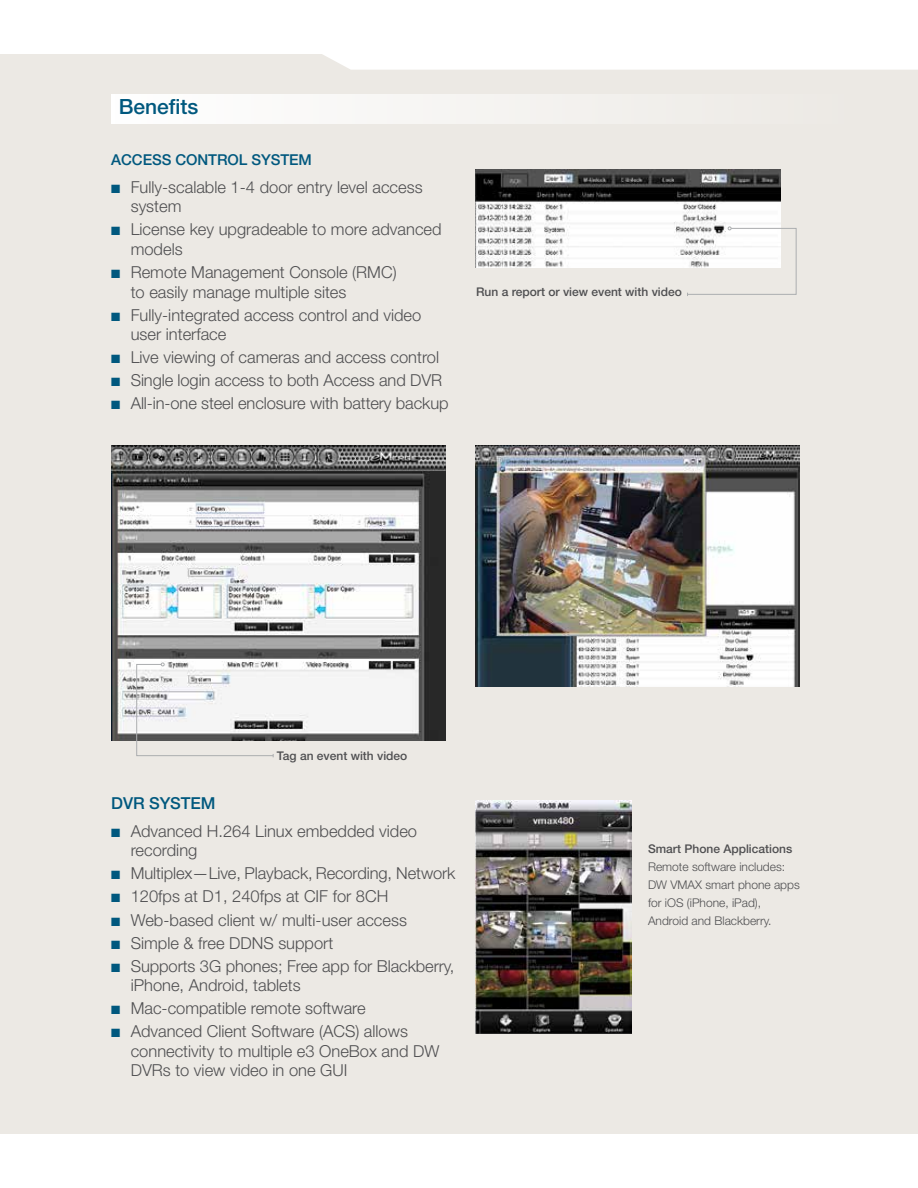
<style>
.page{position:relative;width:918px;height:1188px;background:#fff}
.page>*{position:absolute;margin:0;border:0;box-sizing:border-box;transform-origin:0 0}
.t1{font:500 21px "Helvetica Neue LT Std";color:#00587e}
.t2{font:300 16.5px/19.5px "Helvetica Neue LT Std";color:#4f4f51}
.t3{font:500 16.5px "Helvetica Neue LT Std";letter-spacing:-.005em;color:#00587e}
.t4{font:500 15px "Helvetica Neue LT Std";letter-spacing:-.005em;color:#00587e}
.t5{font:300 12px/17.9px "Helvetica Neue LT Std";color:#4f4f51}
.t6{font:500 12px "Helvetica Neue LT Std";color:#4f4f51}
.s1{color:#00587e}
</style>
<div class="page">
<div style="left:0;top:54px;width:918px;height:1080px;background:#ece9e4"></div>
<img style="left:476px;top:169px;width:305px;height:98px">
<svg style="left:687px;top:227px;width:110px;height:69px"></svg>
<img style="left:476px;top:446px;width:324px;height:240px">
<img style="left:111px;top:446px;width:334px;height:294px">
<svg style="left:136px;top:663px;width:138px;height:94px"></svg>
<img style="left:476px;top:800px;width:155px;height:234px">
<div style="left:111px;top:94px;width:756px;height:30px;background:linear-gradient(to right,#fff,#ece9e4)"></div>
<p class="t1" style="left:119px;top:94px;width:81px">Benefits</p>
<p class="t4" style="left:111px;top:151px;width:202px">Access Control System</p>
<p class="t2" style="left:131px;top:177px;width:293px;text-indent:-19px"><span class="s1">■</span> Fully-scalable 1-4 door entry level access system</p>
<p class="t2" style="left:131px;top:220px;width:312px;text-indent:-19px"><span class="s1">■</span> License key upgradeable to more advanced models</p>
<p class="t2" style="left:131px;top:262px;width:267px;text-indent:-19px"><span class="s1">■</span> Remote Management Console (RMC) to easily manage multiple sites</p>
<p class="t2" style="left:131px;top:305px;width:292px;text-indent:-19px"><span class="s1">■</span> Fully-integrated access control and video user interface</p>
<p class="t2" style="left:111px;top:347px;width:329px"><span class="s1">■</span> Live viewing of cameras and access control</p>
<p class="t2" style="left:111px;top:370px;width:332px"><span class="s1">■</span> Single login access to both Access and DVR</p>
<p class="t2" style="left:111px;top:393px;width:339px"><span class="s1">■</span> All-in-one steel enclosure with battery backup</p>
<p class="t6" style="left:476px;top:284px;width:207px">Run a report or view event with video</p>
<p class="t3" style="left:111px;top:793px;width:106px">DVR System</p>
<p class="t6" style="left:277px;top:748px;width:132px">Tag an event with video</p>
<p class="t2" style="left:131px;top:821px;width:288px;text-indent:-19px"><span class="s1">■</span> Advanced H.264 Linux embedded video recording</p>
<p class="t2" style="left:111px;top:864px;width:346px"><span class="s1">■</span> Multiplex—Live, Playback, Recording, Network</p>
<p class="t2" style="left:111px;top:887px;width:279px"><span class="s1">■</span> 120fps at D1, 240fps at CIF for 8CH</p>
<p class="t2" style="left:111px;top:910px;width:297px"><span class="s1">■</span> Web-based client w/ multi-user access</p>
<p class="t2" style="left:111px;top:933px;width:224px"><span class="s1">■</span> Simple &amp; free DDNS support</p>
<p class="t2" style="left:131px;top:956px;width:325px;text-indent:-20px"><span class="s1">■</span> Supports 3G phones; Free app for Blackberry, iPhone, Android, tablets</p>
<p class="t2" style="left:111px;top:998px;width:256px"><span class="s1">■</span> Mac-compatible remote software</p>
<p class="t2" style="left:131px;top:1021px;width:310px;text-indent:-19px"><span class="s1">■</span> Advanced Client Software (ACS) allows connectivity to multiple e3 OneBox and DW<br>DVRs to view video in one GUI</p>
<p class="t6" style="left:648px;top:842px;width:146px">Smart Phone Applications</p>
<p class="t5" style="left:648px;top:858px;width:153px">Remote software includes:<br>DW VMAX smart phone apps for iOS (iPhone, iPad),<br>Android and Blackberry.</p>
</div>
